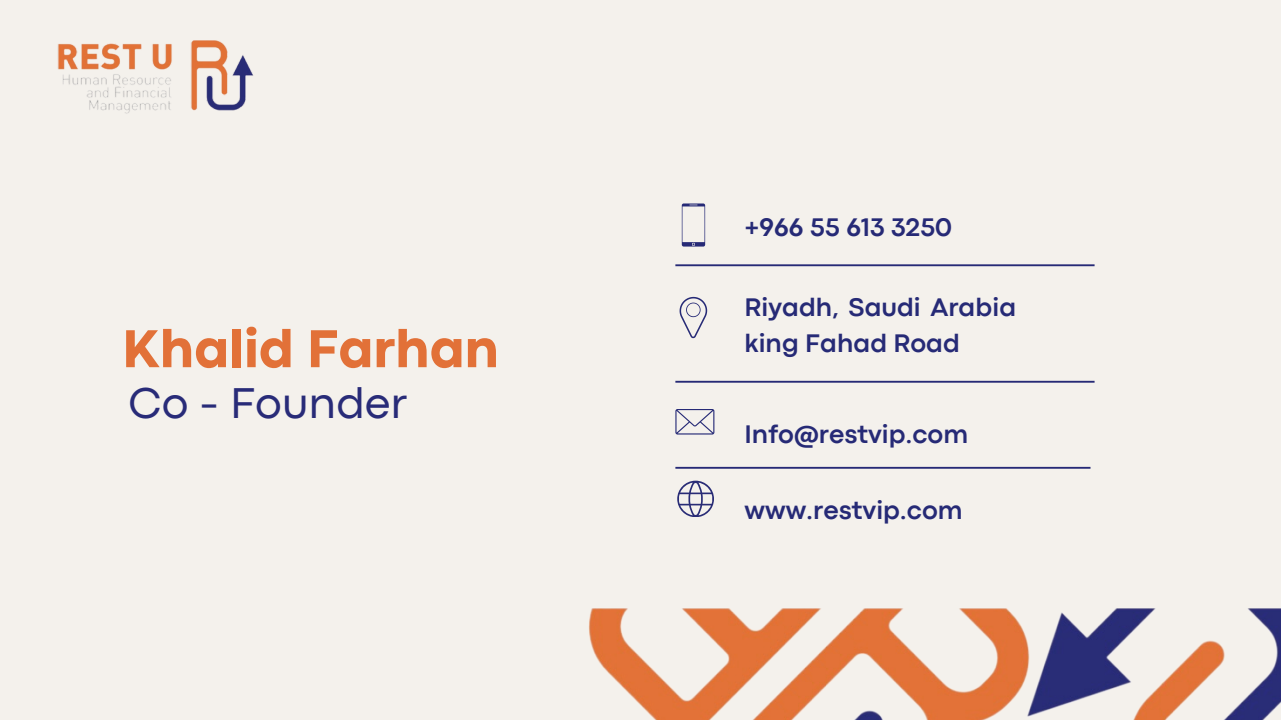
<style>
.page{position:relative;width:1281px;height:720px;background:#f4f1ec}
.page>*{position:absolute;margin:0;border:0;box-sizing:border-box;transform-origin:0 0}
.t1{font:800 55.62px "Codec Pro";color:#e27138}
.t2{font:44.88px "Codec Pro";color:#282b78}
.t3{font:700 26.5px/36.5px "Codec Pro";color:#262a76}
</style>
<div class="page">
<img style="left:589px;top:609px;width:692px;height:111px">
<hr style="left:675px;top:264px;width:419px;height:2px;background:#262a76">
<hr style="left:675px;top:381px;width:419px;height:2px;background:#262a76">
<svg style="left:675px;top:409px;width:39px;height:26px"></svg>
<svg style="left:677px;top:481px;width:37px;height:36px"></svg>
<hr style="left:675px;top:467px;width:415px;height:2px;background:#262a76">
<svg style="left:682px;top:203px;width:23px;height:44px"></svg>
<svg style="left:679px;top:297px;width:28px;height:41px"></svg>
<img style="left:57px;top:40px;width:197px;height:74px">
<p class="t1" style="left:122px;top:329px;width:378px">Khalid Farhan</p>
<p class="t2" style="left:129px;top:387px;width:280px">Co - Founder</p>
<p class="t3" style="left:744px;top:211px;width:209px">+966 55 613 3250</p>
<p class="t3" style="left:744px;top:290px;width:273px">Riyadh, Saudi Arabia king Fahad Road</p>
<p class="t3" style="left:744px;top:417px;width:225px">Info@restvip.com</p>
<p class="t3" style="left:744px;top:494px;width:220px">www.restvip.com</p>
</div>
